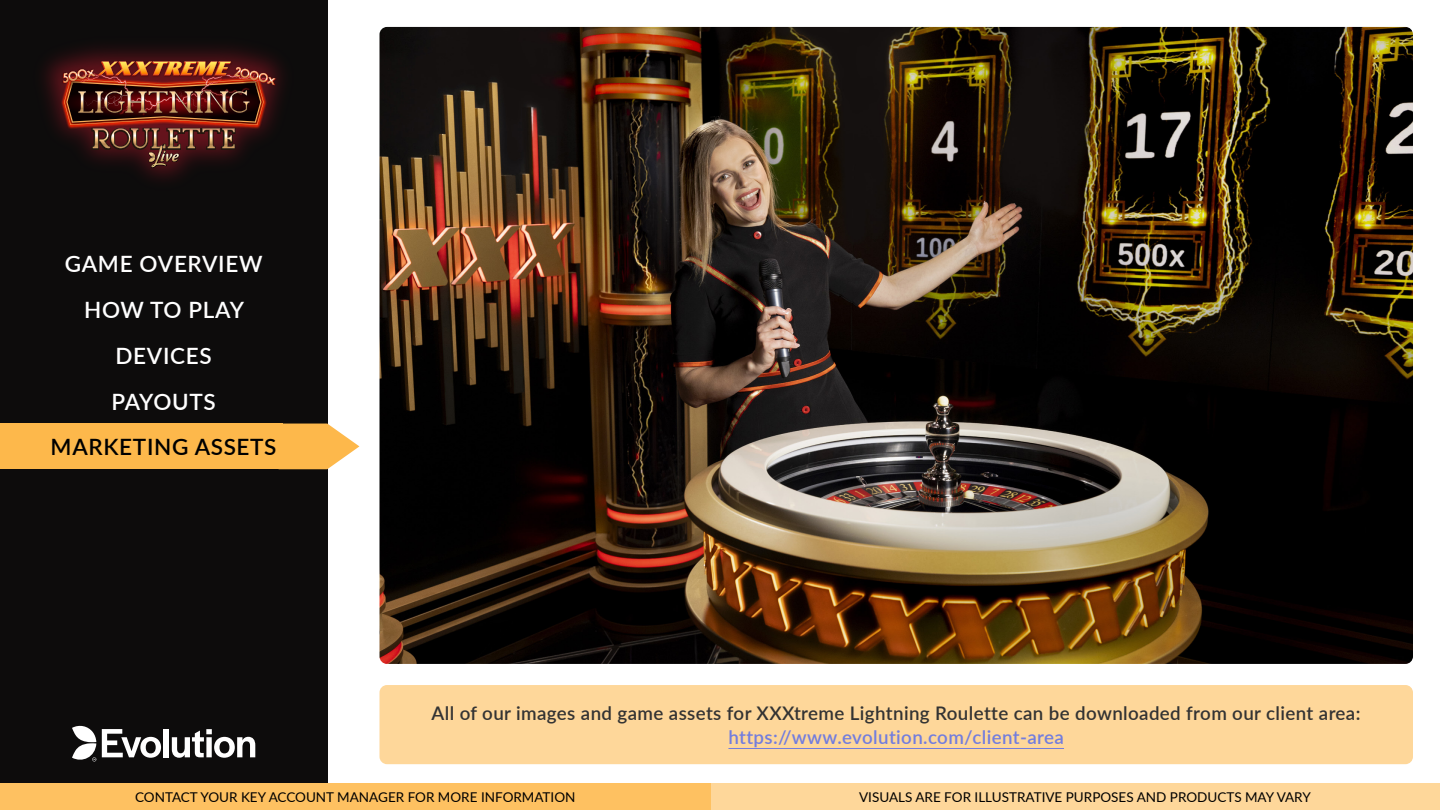
<style>
.page{position:relative;width:1440px;height:810px;background:#fff}
.page>*{position:absolute;margin:0;border:0;box-sizing:border-box;transform-origin:0 0}
.t1{font:600 22.5px/45.8px "Lato";letter-spacing:.03em;color:#fff;text-align:center}
.t2{font:600 22.5px "Lato";letter-spacing:.03em;color:#000}
.t3{font:600 22.5px "Lato";letter-spacing:.01em;color:#fff}
.t4{font:600 18.75px "Lato";letter-spacing:.02em;color:#333}
.t5{font:600 18.75px "Lato";letter-spacing:.02em;color:#727dde}
.t6{font:13.5px "Lato";color:#000}
</style>
<div class="page">
<div style="left:0;top:0;width:327px;height:810px;background:#0d0c0c"></div>
<div style="left:0;top:783px;width:1440px;height:27px;background:#fed79a"></div>
<div style="left:0;top:783px;width:711px;height:27px;background:#fec161"></div>
<svg style="left:102px;top:729px;width:59px;height:29px"></svg>
<div style="left:163px;top:729px;width:6px;height:28px;background:#fff"></div>
<svg style="left:172px;top:729px;width:83px;height:29px"></svg>
<svg style="left:72px;top:726px;width:24px;height:35px"></svg>
<img style="left:43px;top:46px;width:241px;height:135px">
<img style="left:53px;top:94px;width:10px;height:42px">
<img style="left:60px;top:59px;width:221px;height:66px">
<img style="left:87px;top:52px;width:154px;height:10px">
<img style="left:53px;top:59px;width:53px;height:35px">
<img style="left:63px;top:62px;width:213px;height:106px">
<img style="left:380px;top:27px;width:1033px;height:637px">
<div style="left:380px;top:685px;width:1033px;height:79px;background:#fed79a;border-radius:8px"></div>
<hr style="left:728px;top:748px;width:336px;height:1px;background:#727dde">
<div style="left:0;top:424px;width:283px;height:45px;background:#fdb84b"></div>
<svg style="left:283px;top:424px;width:76px;height:45px"></svg>
<h1 class="t1" style="left:65px;top:240px;width:199px">GAME OVERVIEW</h1>
<h1 class="t1" style="left:84px;top:286px;width:161px">HOW TO PLAY<br>DEVICES</h1>
<h1 class="t3" style="left:112px;top:385px;width:106px">PAYOUTS</h1>
<h1 class="t2" style="left:51px;top:431px;width:227px">MARKETING ASSETS</h1>
<h2 class="t4" style="left:432px;top:700px;width:930px">All of our images and game assets for XXXtreme Lightning Roulette can be downloaded from our client area:</h2>
<h2 class="t5" style="left:728px;top:724px;width:337px">https://www.evolution.com/client-area</h2>
<p class="t6" style="left:135px;top:787px;width:442px">CONTACT YOUR KEY ACCOUNT MANAGER FOR MORE INFORMATION</p>
<p class="t6" style="left:859px;top:787px;width:453px">VISUALS ARE FOR ILLUSTRATIVE PURPOSES AND PRODUCTS MAY VARY</p>
</div>
